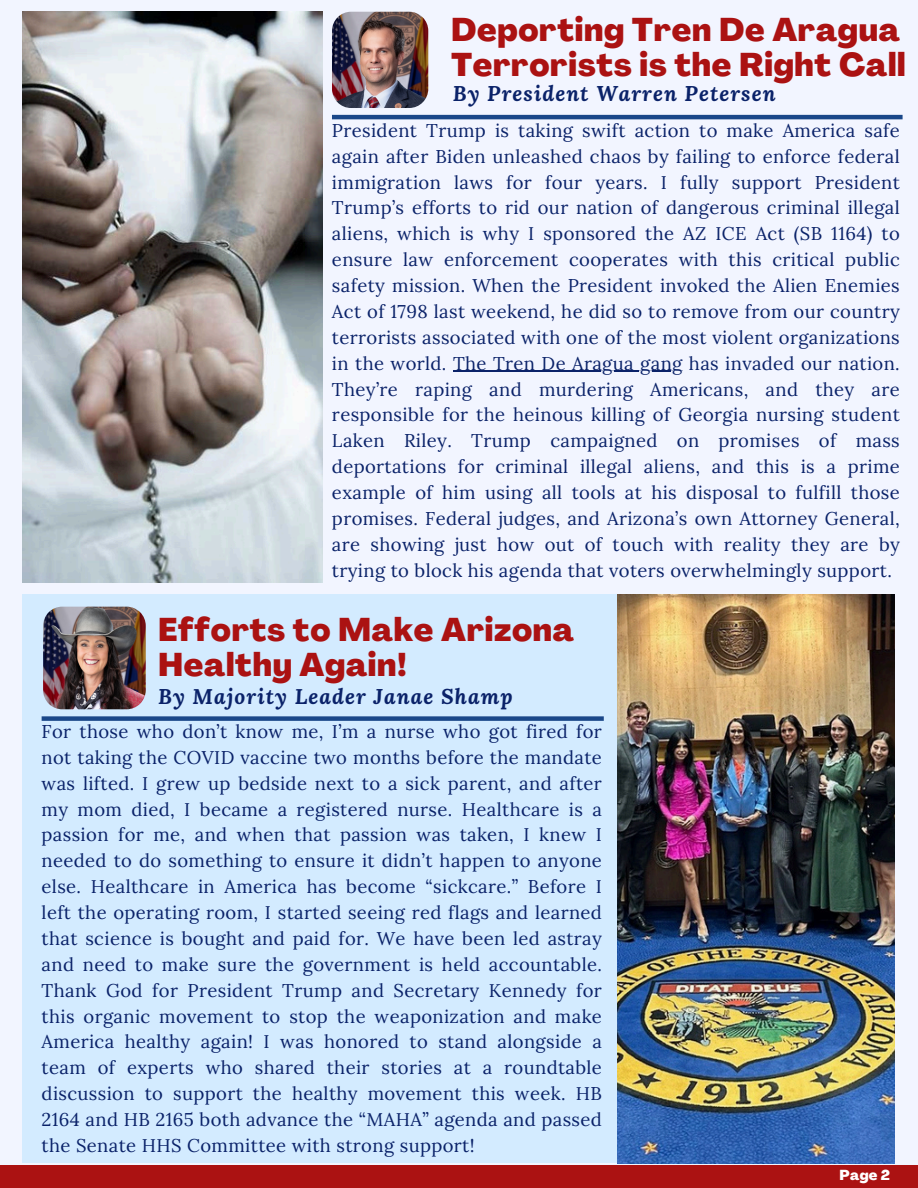
<style>
.page{position:relative;width:918px;height:1188px;background:#f2f5ff}
.page>*{position:absolute;margin:0;border:0;box-sizing:border-box;transform-origin:0 0}
.t1{font:800 32.4px/34.8px "Agrandir";letter-spacing:.02em;color:#ab1212}
.t2{font:italic 700 21.15px "Lora";letter-spacing:.05em;color:#0a2269}
.t3{font:18.45px/25.8px "Lora";letter-spacing:.02em;color:#0a2269;text-align:justify}
.t4{font:800 14.25px "Agrandir";color:#fff}
</style>
<div class="page">
<div style="left:23px;top:594px;width:872px;height:568px;background:#d3ebff"></div>
<div style="left:0;top:1165px;width:918px;height:23px;background:#ab1212"></div>
<img style="left:617px;top:594px;width:278px;height:569px">
<img style="left:23px;top:12px;width:299px;height:570px">
<img style="left:332px;top:12px;width:96px;height:96px;border-radius:19px">
<hr style="left:453px;top:371px;width:230px;height:1px;background:#0a2269">
<img style="left:43px;top:607px;width:103px;height:102px">
<div style="left:42px;top:716px;width:562px;height:5px;background:#1a4789"></div>
<hr style="left:332px;top:115px;width:571px;height:4px;background:#1a4789">
<p class="t1" style="left:451px;top:15px;width:456px">Deporting Tren De Aragua<br>Terrorists is the Right Call</p>
<h1 class="t2" style="left:453px;top:79px;width:324px">By President Warren Petersen</h1>
<p class="t3" style="left:332px;top:117px;width:569px">President Trump is taking swift action to make America safe again after Biden unleashed chaos by failing to enforce federal immigration laws for four years. I fully support President Trump’s efforts to rid our nation of dangerous criminal illegal aliens, which is why I sponsored the AZ ICE Act (SB 1164) to ensure law enforcement cooperates with this critical public safety mission. When the President invoked the Alien Enemies Act of 1798 last weekend, he did so to remove from our country terrorists associated with one of the most violent organizations in the world. The Tren De Aragua gang has invaded our nation.</p>
<h1 class="t3" style="left:332px;top:376px;width:569px">They’re raping and murdering Americans, and they are responsible for the heinous killing of Georgia nursing student Laken Riley. Trump campaigned on promises of mass deportations for criminal illegal aliens, and this is a prime example of him using all tools at his disposal to fulfill those promises. Federal judges, and Arizona’s own Attorney General, are showing just how out of touch with reality they are by trying to block his agenda that voters overwhelmingly support.</h1>
<p class="t1" style="left:158px;top:615px;width:418px">Efforts to Make Arizona<br>Healthy Again!</p>
<h2 class="t2" style="left:158px;top:682px;width:356px">By Majority Leader Janae Shamp</h2>
<h3 class="t3" style="left:42px;top:718px;width:562px">For those who don’t know me, I’m a nurse who got fired for not taking the COVID vaccine two months before the mandate was lifted. I grew up bedside next to a sick parent, and after my mom died, I became a registered nurse. Healthcare is a passion for me, and when that passion was taken, I knew I needed to do something to ensure it didn’t happen to anyone else. Healthcare in America has become “sickcare.” Before I left the operating room, I started seeing red flags and learned that science is bought and paid for. We have been led astray and need to make sure the government is held accountable.<br>Thank God for President Trump and Secretary Kennedy for this organic movement to stop the weaponization and make America healthy again! I was honored to stand alongside a team of experts who shared their stories at a roundtable discussion to support the healthy movement this week. HB 2164 and HB 2165 both advance the “MAHA” agenda and passed the Senate HHS Committee with strong support!</h3>
<p class="t4" style="left:840px;top:1169px;width:52px">Page 2</p>
</div>
